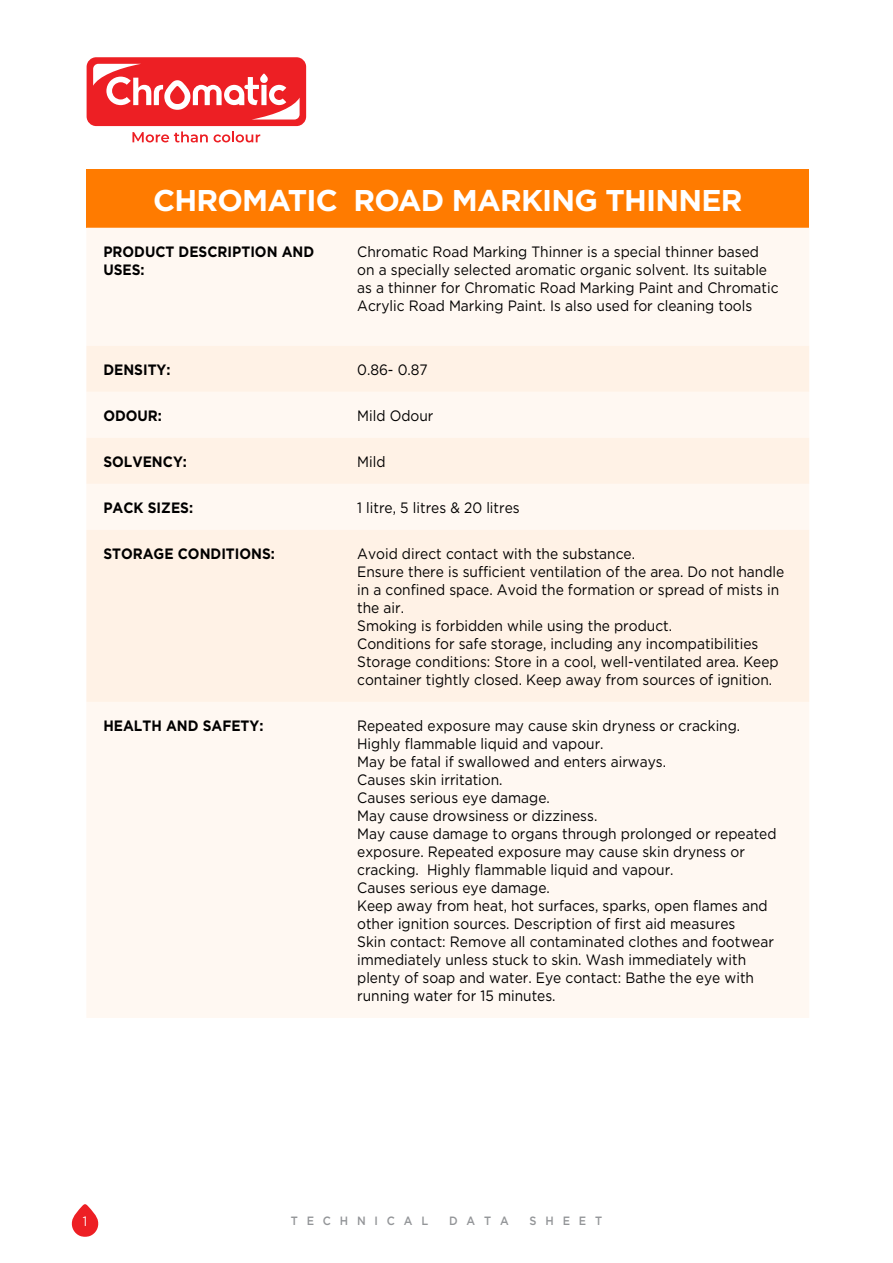
<style>
.page{position:relative;width:893px;height:1263px;background:#fff}
.page>*{position:absolute;margin:0;border:0;box-sizing:border-box;transform-origin:0 0}
.t1{font:700 30px "Gotham";letter-spacing:-.025em;color:#fff}
.t2{font:15px/18px "Gotham";color:#000;scale:.92 1}
.t3{font:700 15px/18px "Gotham";color:#000;scale:.92 1}
.t4{font:13.5px "Gotham";color:#fff;scale:.92 1}
.t5{font:500 12px "Gotham";letter-spacing:.8em;color:#939598;scale:.92 1}
</style>
<div class="page">
<svg style="left:71px;top:1204px;width:28px;height:33px"></svg>
<svg style="left:85px;top:56px;width:223px;height:72px"></svg>
<div style="left:87px;top:57px;width:219px;height:69px;background:#ed1f24;border-radius:10px"></div>
<svg style="left:93px;top:64px;width:207px;height:56px"></svg>
<svg style="left:132px;top:131px;width:76px;height:11px"></svg>
<svg style="left:214px;top:131px;width:46px;height:11px"></svg>
<div style="left:86px;top:170px;width:723px;height:58px;background:#ff7b00"></div>
<div style="left:87px;top:228px;width:722px;height:790px;background:#fff8f2"></div>
<svg style="left:86px;top:346px;width:723px;height:356px;fill:#fff2e6"></svg>
<h1 class="t1" style="left:153px;top:180px;width:591px">CHROMATIC ROAD MARKING THINNER</h1>
<p class="t3" style="left:103px;top:242px;width:231px">PRODUCT DESCRIPTION AND<br>USES:</p>
<p class="t2" style="left:357px;top:242px;width:460px">Chromatic Road Marking Thinner is a special thinner based on a specially selected aromatic organic solvent. Its suitable as a thinner for Chromatic Road Marking Paint and Chromatic Acrylic Road Marking Paint. Is also used for cleaning tools</p>
<p class="t3" style="left:103px;top:360px;width:75px">DENSITY:</p>
<p class="t2" style="left:357px;top:360px;width:78px">0.86- 0.87</p>
<p class="t3" style="left:103px;top:406px;width:65px">ODOUR:</p>
<p class="t2" style="left:357px;top:406px;width:84px">Mild Odour</p>
<p class="t3" style="left:103px;top:452px;width:92px">SOLVENCY:</p>
<p class="t2" style="left:357px;top:452px;width:32px">Mild</p>
<p class="t3" style="left:103px;top:498px;width:99px">PACK SIZES:</p>
<p class="t2" style="left:357px;top:498px;width:178px">1 litre, 5 litres &amp; 20 litres</p>
<p class="t3" style="left:103px;top:544px;width:188px">STORAGE CONDITIONS:</p>
<p class="t2" style="left:357px;top:544px;width:466px">Avoid direct contact with the substance.<br>Ensure there is sufficient ventilation of the area. Do not handle in a confined space. Avoid the formation or spread of mists in the air.<br>Smoking is forbidden while using the product.<br>Conditions for safe storage, including any incompatibilities Storage conditions: Store in a cool, well-ventilated area. Keep container tightly closed. Keep away from sources of ignition.</p>
<p class="t3" style="left:103px;top:716px;width:176px">HEALTH AND SAFETY:</p>
<p class="t2" style="left:357px;top:716px;width:457px">Repeated exposure may cause skin dryness or cracking.<br>Highly flammable liquid and vapour.<br>May be fatal if swallowed and enters airways.<br>Causes skin irritation.<br>Causes serious eye damage.<br>May cause drowsiness or dizziness.<br>May cause damage to organs through prolonged or repeated exposure. Repeated exposure may cause skin dryness or cracking. Highly flammable liquid and vapour.<br>Causes serious eye damage.<br>Keep away from heat, hot surfaces, sparks, open flames and other ignition sources. Description of first aid measures<br>Skin contact: Remove all contaminated clothes and footwear immediately unless stuck to skin. Wash immediately with plenty of soap and water. Eye contact: Bathe the eye with running water for 15 minutes.</p>
<p class="t4" style="left:83px;top:1212px;width:6px">1</p>
<p class="t5" style="left:291px;top:1213px;width:151px">TECHNICAL</p>
<p class="t5" style="left:449px;top:1213px;width:66px">DATA</p>
<p class="t5" style="left:530px;top:1213px;width:80px">SHEET</p>
</div>
